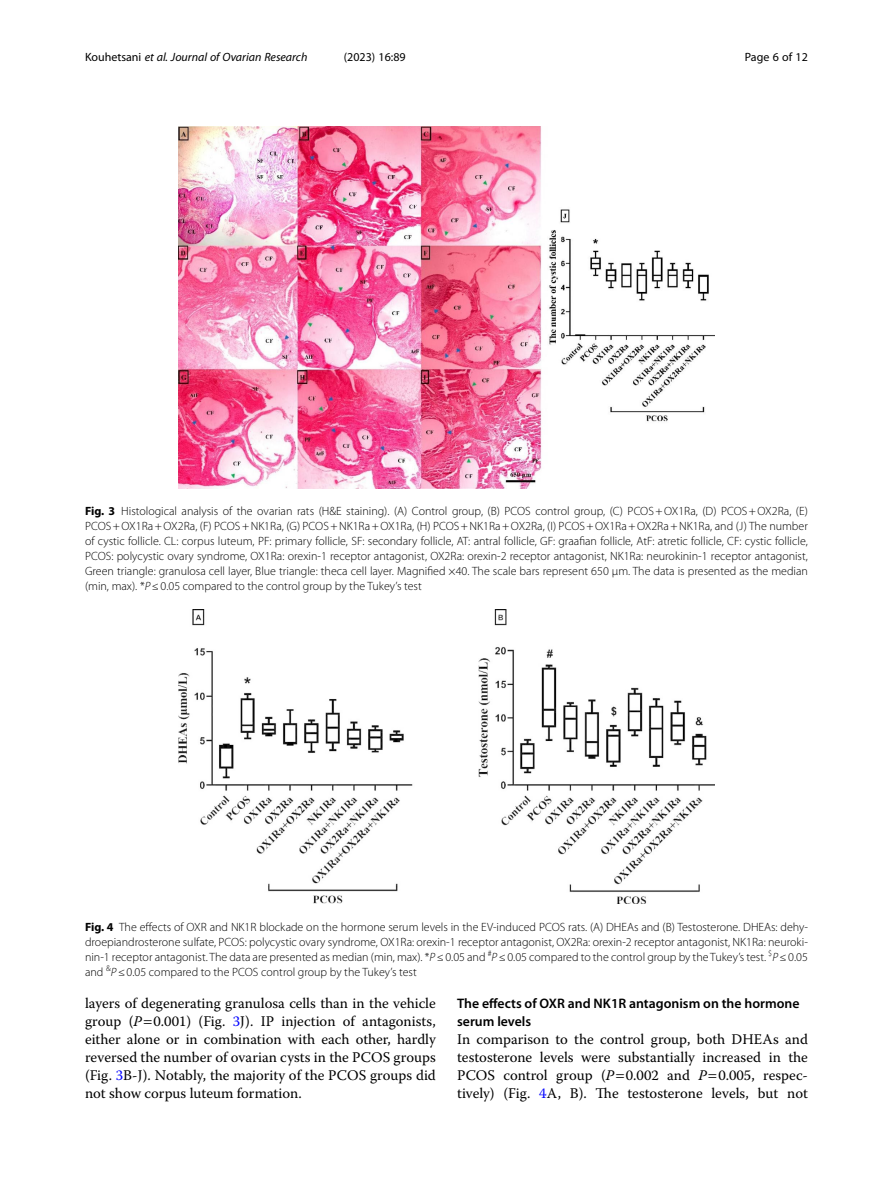
<style>
.page{position:relative;width:893px;height:1191px;background:#fff}
.page>*{position:absolute;margin:0;border:0;box-sizing:border-box;transform-origin:0 0}
.Body_Text{font:14.7px/18px "Warnock Pro";color:#000;text-align:justify}
.Head_2{font:600 13.8px/18px "Myriad Pro";color:#000}
.Figure_Caption{font:300 12px/15px "Myriad Pro";color:#000;text-align:justify}
.t1{font:italic 12px "Myriad Pro";color:#000}
.t2{font:12px "Myriad Pro";color:#000}
.s1{font-style:normal}
.s2{font-weight:700}
.s3{font-style:italic}
.s4{color:#00f}
</style>
<div class="page">
<img style="left:178px;top:610px;width:536px;height:293px">
<img style="left:178px;top:126px;width:536px;height:362px">
<p class="t1" style="left:85px;top:50px;width:224px"><span class="s1">Kouhetsani</span> et al. Journal of Ovarian Research</p>
<p class="t2" style="left:344px;top:50px;width:63px">(2023) 16:89</p>
<p class="t2" style="left:745px;top:50px;width:65px">Page 6 of 12</p>
<p class="Figure_Caption" style="left:85px;top:504px;width:724px"><span class="s2">Fig. 3</span> Histological analysis of the ovarian rats (H&amp;E staining). (A) Control group, (B) PCOS control group, (C) PCOS+OX1Ra, (D) PCOS+OX2Ra, (E)<br>PCOS+OX1Ra+OX2Ra, (F) PCOS+NK1Ra, (G) PCOS+NK1Ra+OX1Ra, (H) PCOS+NK1Ra+OX2Ra, (I) PCOS+OX1Ra+OX2Ra+NK1Ra, and (J) The number of cystic follicle. CL: corpus luteum, PF: primary follicle, SF: secondary follicle, AT: antral follicle, GF: graafian follicle, AtF: atretic follicle, CF: cystic follicle, PCOS: polycystic ovary syndrome, OX1Ra: orexin-1 receptor antagonist, OX2Ra: orexin-2 receptor antagonist, NK1Ra: neurokinin-1 receptor antagonist, Green triangle: granulosa cell layer, Blue triangle: theca cell layer. Magnified ×40. The scale bars represent 650 μm. The data is presented as the median (min, max). *<span class="s3">P</span>≤0.05 compared to the control group by the Tukey’s test</p>
<p class="Figure_Caption" style="left:85px;top:919px;width:724px"><span class="s2">Fig. 4</span> The effects of OXR and NK1R blockade on the hormone serum levels in the EV-induced PCOS rats. (A) DHEAs and (B) Testosterone. DHEAs: dehy&shy;droepiandrosterone sulfate, PCOS: polycystic ovary syndrome, OX1Ra: orexin-1 receptor antagonist, OX2Ra: orexin-2 receptor antagonist, NK1Ra: neuroki&shy;nin-1 receptor antagonist. The data are presented as median (min, max). *<span class="s3">P</span>≤0.05 and <sup>#</sup><span class="s3">P</span>≤0.05 compared to the control group by the Tukey’s test. <sup>$</sup><span class="s3">P</span>≤0.05 and <sup>&amp;</sup><span class="s3">P</span>≤0.05 compared to the PCOS control group by the Tukey’s test</p>
<p class="Body_Text" style="left:85px;top:994px;width:352px">layers of degenerating granulosa cells than in the vehicle group (<span class="s3">P</span> 0.001) (Fig. <span class="s4">3</span>J). IP injection of antagonists, either alone or in combination with each other, hardly reversed the number of ovarian cysts in the PCOS groups (Fig. <span class="s4">3</span>B-J). Notably, the majority of the PCOS groups did not show corpus luteum formation.</p>
<p class="Head_2" style="left:457px;top:994px;width:344px">The effects of OXR and NK1R antagonism on the hormone serum levels</p>
<p class="Body_Text" style="left:457px;top:1030px;width:352px">In comparison to the control group, both DHEAs and testosterone levels were substantially increased in the PCOS control group (<span class="s3">P</span> 0.002 and <span class="s3">P</span> 0.005, respec&shy;tively) (Fig. <span class="s4">4</span>A, B). The testosterone levels, but not</p>
</div>
